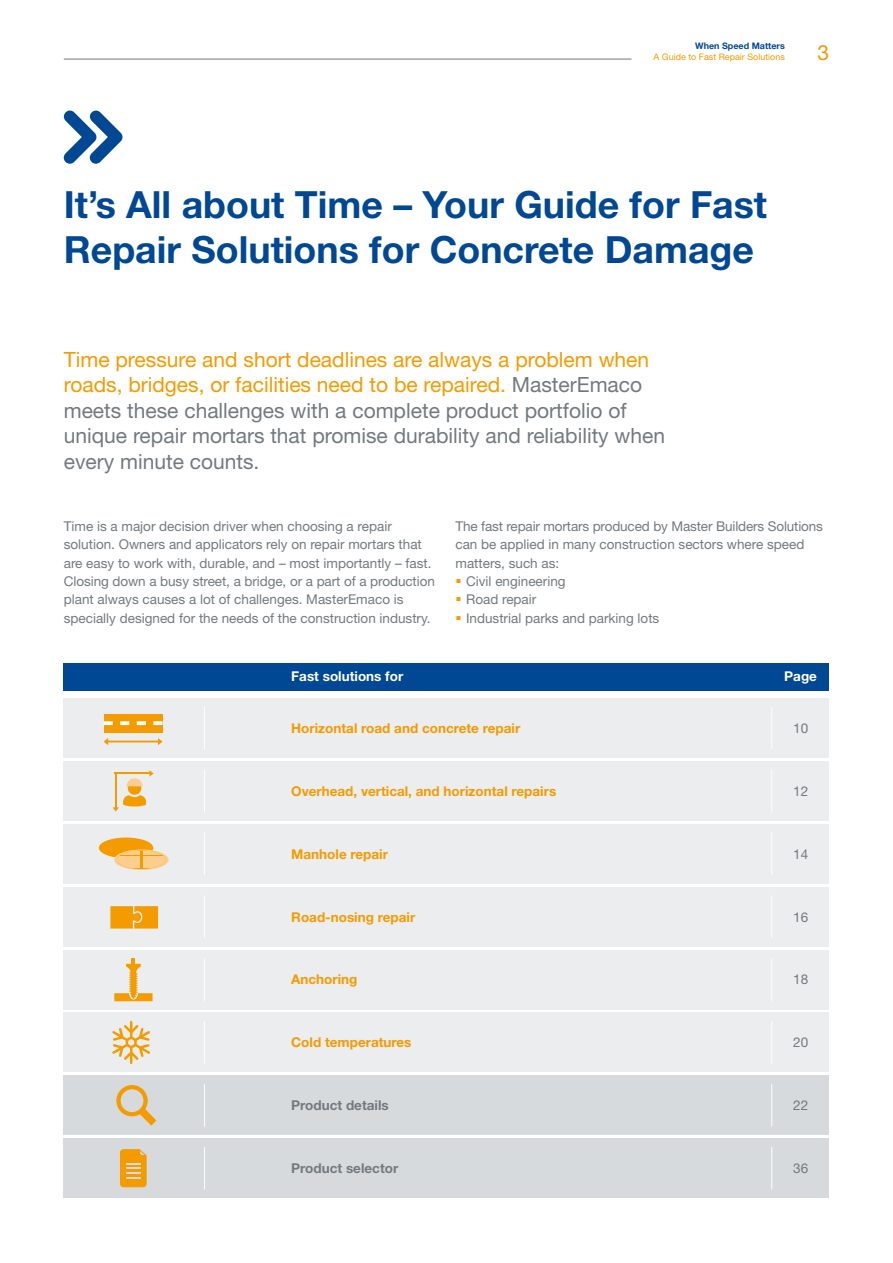
<style>
.page{position:relative;width:893px;height:1263px;background:#fff}
.page>*{position:absolute;margin:0;border:0;box-sizing:border-box;transform-origin:0 0}
.t1{font:700 37.5px/45px "Helvetica Neue LT Std";color:#004894}
.t2{font:21px/25.5px "Helvetica Neue LT Std";color:#727a7f}
.t3{font:21px "Helvetica Neue LT Std";color:#f49b00}
.t4{font:13.5px/18.3px "Helvetica Neue LT Std";color:#727a7f}
.t5{font:700 13.5px "Helvetica Neue LT Std";color:#f49b00}
.t6{font:700 13.5px "Helvetica Neue LT Std";color:#727a7f}
.t7{font:700 13.5px "Helvetica Neue LT Std";color:#fff}
.t8{font:9px "Helvetica Neue LT Std";color:#f49b00}
.t9{font:700 9px "Helvetica Neue LT Std";color:#004894}
.s1{color:#f49b00}
</style>
<div class="page">
<hr style="left:64px;top:59px;width:567px;height:1px;background:#727a7f">
<svg style="left:64px;top:111px;width:58px;height:53px"></svg>
<hr style="left:0;top:980px;width:1px;height:218px;background:#f49b00">
<div style="left:64px;top:663px;width:765px;height:28px;background:#004894"></div>
<div style="left:64px;top:1075px;width:765px;height:60px;background:#d6dadd"></div>
<div style="left:64px;top:1138px;width:765px;height:60px;background:#d6dadd"></div>
<div style="left:64px;top:950px;width:765px;height:59px;background:#ebedee"></div>
<div style="left:64px;top:761px;width:765px;height:60px;background:#ebedee"></div>
<svg style="left:113px;top:770px;width:41px;height:42px"></svg>
<div style="left:64px;top:698px;width:765px;height:60px;background:#ebedee"></div>
<div style="left:104px;top:714px;width:59px;height:18px;background:#f49b00"></div>
<svg style="left:104px;top:721px;width:59px;height:4px"></svg>
<svg style="left:104px;top:738px;width:59px;height:7px"></svg>
<div style="left:64px;top:824px;width:765px;height:59px;background:#ebedee"></div>
<div style="left:64px;top:1013px;width:765px;height:59px;background:#ebedee"></div>
<div style="left:64px;top:887px;width:765px;height:59px;background:#ebedee"></div>
<div style="left:134px;top:906px;width:24px;height:22px;background:#f49b00"></div>
<svg style="left:109px;top:906px;width:34px;height:23px"></svg>
<hr style="left:771px;top:707px;width:1px;height:42px;background:#fff">
<hr style="left:771px;top:770px;width:1px;height:42px;background:#fff">
<hr style="left:771px;top:832px;width:1px;height:43px;background:#fff">
<hr style="left:771px;top:895px;width:1px;height:43px;background:#fff">
<hr style="left:771px;top:958px;width:1px;height:43px;background:#fff">
<hr style="left:771px;top:1021px;width:1px;height:43px;background:#fff">
<hr style="left:771px;top:1084px;width:1px;height:42px;background:#fff">
<hr style="left:771px;top:1147px;width:1px;height:42px;background:#fff">
<hr style="left:204px;top:707px;width:1px;height:42px;background:#fff">
<hr style="left:204px;top:770px;width:1px;height:42px;background:#fff">
<hr style="left:204px;top:832px;width:1px;height:43px;background:#fff">
<hr style="left:204px;top:895px;width:1px;height:43px;background:#fff">
<hr style="left:204px;top:958px;width:1px;height:43px;background:#fff">
<hr style="left:204px;top:1021px;width:1px;height:43px;background:#fff">
<hr style="left:204px;top:1084px;width:1px;height:42px;background:#fff">
<hr style="left:204px;top:1147px;width:1px;height:42px;background:#fff">
<svg style="left:116px;top:1085px;width:40px;height:41px"></svg>
<svg style="left:120px;top:1149px;width:27px;height:38px"></svg>
<div style="left:99px;top:837px;width:54px;height:21px;background:#f49b00;border-radius:50%"></div>
<svg style="left:114px;top:849px;width:55px;height:21px"></svg>
<svg style="left:117px;top:850px;width:49px;height:19px"></svg>
<hr style="left:117px;top:864px;width:23px;height:2px;background:#fcce8e">
<hr style="left:143px;top:864px;width:23px;height:2px;background:#fcce8e">
<hr style="left:117px;top:866px;width:23px;height:2px;background:#fcce8e">
<hr style="left:143px;top:866px;width:23px;height:2px;background:#fcce8e">
<svg style="left:117px;top:852px;width:49px;height:11px"></svg>
<svg style="left:114px;top:964px;width:39px;height:37px"></svg>
<hr style="left:131px;top:958px;width:4px;height:10px;background:#f49b00">
<svg style="left:112px;top:1021px;width:38px;height:43px"></svg>
<p class="t9" style="left:695px;top:40px;width:91px">When Speed Matters</p>
<p class="t8" style="left:653px;top:51px;width:133px">A Guide to Fast Repair Solutions</p>
<h2 class="t3" style="left:817px;top:40px;width:13px">3</h2>
<h1 class="t1" style="left:64px;top:182px;width:705px">It’s All about Time – Your Guide for Fast<br>Repair Solutions for Concrete Damage</h1>
<p class="t2" style="left:64px;top:346px;width:603px"><span class="s1">Time pressure and short deadlines are always a problem when roads, bridges, or facilities need to be repaired.</span> MasterEmaco meets these challenges with a complete product portfolio of unique repair mortars that promise durability and reliability when every minute counts.</p>
<p class="t4" style="left:64px;top:517px;width:373px">Time is a major decision driver when choosing a repair solution. Owners and applicators rely on repair mortars that are easy to work with, durable, and – most importantly – fast.<br>Closing down a busy street, a bridge, or a part of a production plant always causes a lot of challenges. MasterEmaco is specially designed for the needs of the construction industry.</p>
<p class="t4" style="left:455px;top:517px;width:369px">The fast repair mortars produced by Master Builders Solutions can be applied in many construction sectors where speed matters, such as:</p>
<p class="t4" style="left:455px;top:572px;width:112px"><span class="s1">▪</span> Civil engineering</p>
<p class="t4" style="left:455px;top:590px;width:82px"><span class="s1">▪</span> Road repair</p>
<p class="t4" style="left:455px;top:608px;width:205px"><span class="s1">▪</span> Industrial parks and parking lots</p>
<p class="t7" style="left:291px;top:668px;width:113px">Fast solutions for</p>
<p class="t7" style="left:784px;top:668px;width:34px">Page</p>
<p class="t5" style="left:291px;top:720px;width:230px">Horizontal road and concrete repair</p>
<p class="t4" style="left:793px;top:719px;width:17px">10</p>
<p class="t5" style="left:291px;top:782px;width:267px">Overhead, vertical, and horizontal repairs</p>
<p class="t4" style="left:793px;top:782px;width:17px">12</p>
<p class="t5" style="left:291px;top:845px;width:98px">Manhole repair</p>
<p class="t4" style="left:793px;top:844px;width:17px">14</p>
<p class="t5" style="left:291px;top:908px;width:125px">Road-nosing repair</p>
<p class="t4" style="left:793px;top:907px;width:17px">16</p>
<p class="t5" style="left:291px;top:971px;width:68px">Anchoring</p>
<p class="t4" style="left:793px;top:970px;width:17px">18</p>
<p class="t5" style="left:291px;top:1034px;width:122px">Cold temperatures</p>
<p class="t4" style="left:793px;top:1033px;width:17px">20</p>
<p class="t6" style="left:291px;top:1097px;width:99px">Product details</p>
<p class="t4" style="left:793px;top:1096px;width:17px">22</p>
<p class="t6" style="left:291px;top:1160px;width:109px">Product selector</p>
<p class="t4" style="left:793px;top:1159px;width:17px">36</p>
</div>
